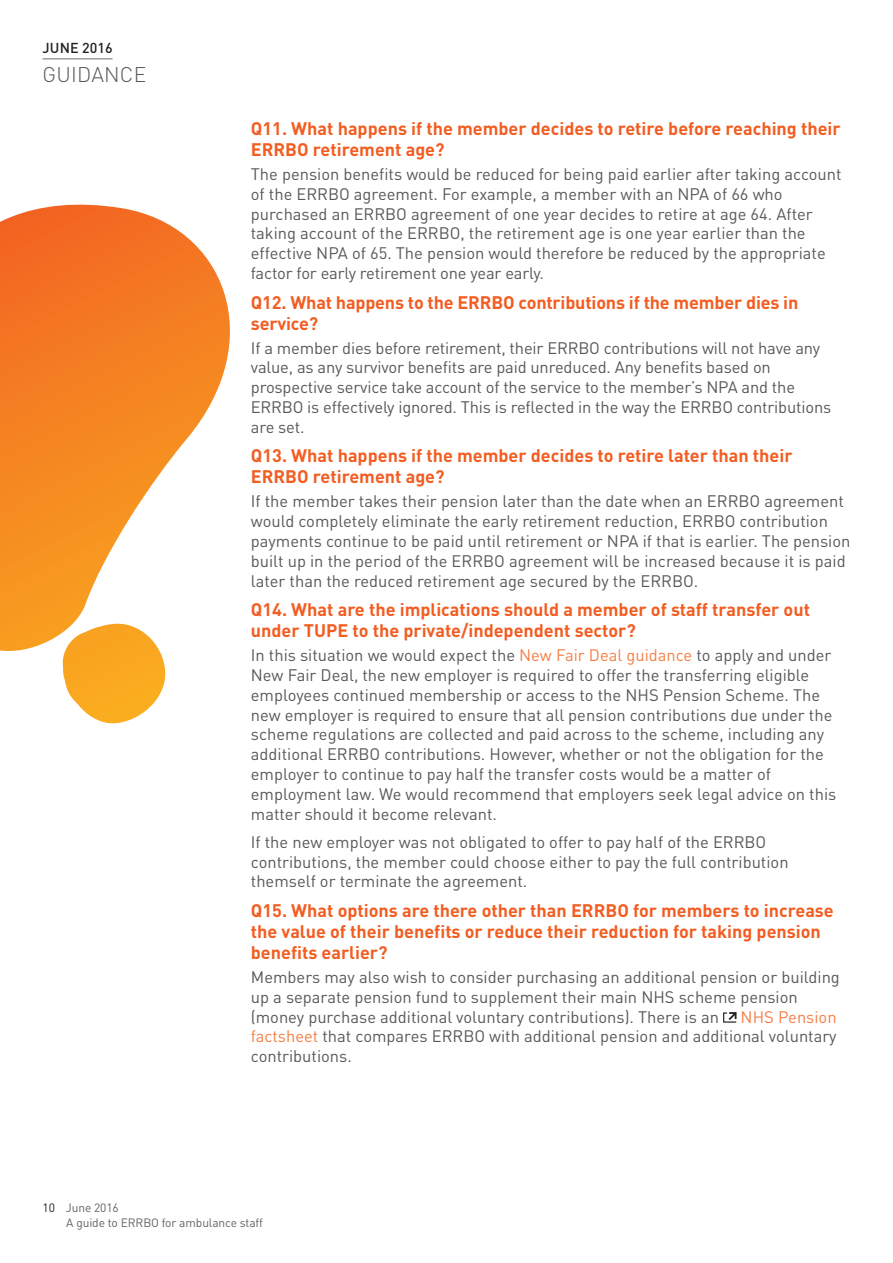
<style>
.page{position:relative;width:893px;height:1263px;background:#fff}
.page>*{position:absolute;margin:0;border:0;box-sizing:border-box;transform-origin:0 0}
.t1{font:300 21px "DINOT";letter-spacing:.01em;color:#57585a}
.t2{font:700 18px/21px "DINOT";color:#f25d21}
.t3{font:16.5px/19.8px "DINOT";color:#57585a}
.t4{font:500 14.25px "DINOT";letter-spacing:.005em;color:#231f20}
.t5{font:12px/14.4px "DINOT";letter-spacing:-.01em;color:#636366}
.s1{color:#f47e44}
.s2{color:#231f20}
</style>
<div class="page">
<hr style="left:43px;top:59px;width:70px;height:1px;background:#6c6d70">
<svg style="left:68px;top:692px;width:93px;height:32px"></svg>
<svg style="left:0;top:204px;width:230px;height:488px"></svg>
<svg style="left:723px;top:1012px;width:13px;height:11px"></svg>
<p class="t4" style="left:43px;top:39px;width:72px">JUNE 2016</p>
<p class="t1" style="left:43px;top:62px;width:105px">GUIDANCE</p>
<p class="t2" style="left:251px;top:117px;width:591px">Q11. What happens if the member decides to retire before reaching their<br>ERRBO retirement age?</p>
<p class="t3" style="left:251px;top:164px;width:592px">The pension benefits would be reduced for being paid earlier after taking account of the ERRBO agreement. For example, a member with an NPA of 66 who purchased an ERRBO agreement of one year decides to retire at age 64. After taking account of the ERRBO, the retirement age is one year earlier than the effective NPA of 65. The pension would therefore be reduced by the appropriate factor for early retirement one year early.</p>
<p class="t2" style="left:251px;top:291px;width:549px">Q12. What happens to the ERRBO contributions if the member dies in service?</p>
<p class="t3" style="left:251px;top:337px;width:582px">If a member dies before retirement, their ERRBO contributions will not have any value, as any survivor benefits are paid unreduced. Any benefits based on prospective service take account of the service to the member’s NPA and the ERRBO is effectively ignored. This is reflected in the way the ERRBO contributions are set.</p>
<p class="t2" style="left:251px;top:445px;width:543px">Q13. What happens if the member decides to retire later than their<br>ERRBO retirement age?</p>
<p class="t3" style="left:251px;top:491px;width:601px">If the member takes their pension later than the date when an ERRBO agreement would completely eliminate the early retirement reduction, ERRBO contribution payments continue to be paid until retirement or NPA if that is earlier. The pension built up in the period of the ERRBO agreement will be increased because it is paid later than the reduced retirement age secured by the ERRBO.</p>
<p class="t2" style="left:251px;top:598px;width:561px">Q14. What are the implications should a member of staff transfer out under TUPE to the private/independent sector?</p>
<p class="t3" style="left:251px;top:645px;width:587px">In this situation we would expect the <span class="s1">New Fair Deal guidance</span> to apply and under New Fair Deal, the new employer is required to offer the transferring eligible employees continued membership or access to the NHS Pension Scheme. The new employer is required to ensure that all pension contributions due under the scheme regulations are collected and paid across to the scheme, including any additional ERRBO contributions. However, whether or not the obligation for the employer to continue to pay half the transfer costs would be a matter of employment law. We would recommend that employers seek legal advice on this matter should it become relevant.</p>
<p class="t3" style="left:251px;top:832px;width:539px">If the new employer was not obligated to offer to pay half of the ERRBO contributions, the member could choose either to pay the full contribution themself or terminate the agreement.</p>
<p class="t2" style="left:251px;top:899px;width:584px">Q15. What options are there other than ERRBO for members to increase the value of their benefits or reduce their reduction for taking pension benefits earlier?</p>
<p class="t3" style="left:251px;top:967px;width:590px">Members may also wish to consider purchasing an additional pension or building up a separate pension fund to supplement their main NHS scheme pension (money purchase additional voluntary contributions). There is an</p>
<p class="t3" style="left:251px;top:1006px;width:587px;text-align:justify;text-indent:490px"><span class="s1">NHS Pension factsheet</span> that compares ERRBO with additional pension and additional voluntary contributions.</p>
<p class="t5" style="left:66px;top:1201px;width:198px;text-indent:-24px"><span class="s2">10</span> June 2016<br>A guide to ERRBO for ambulance staff</p>
</div>
